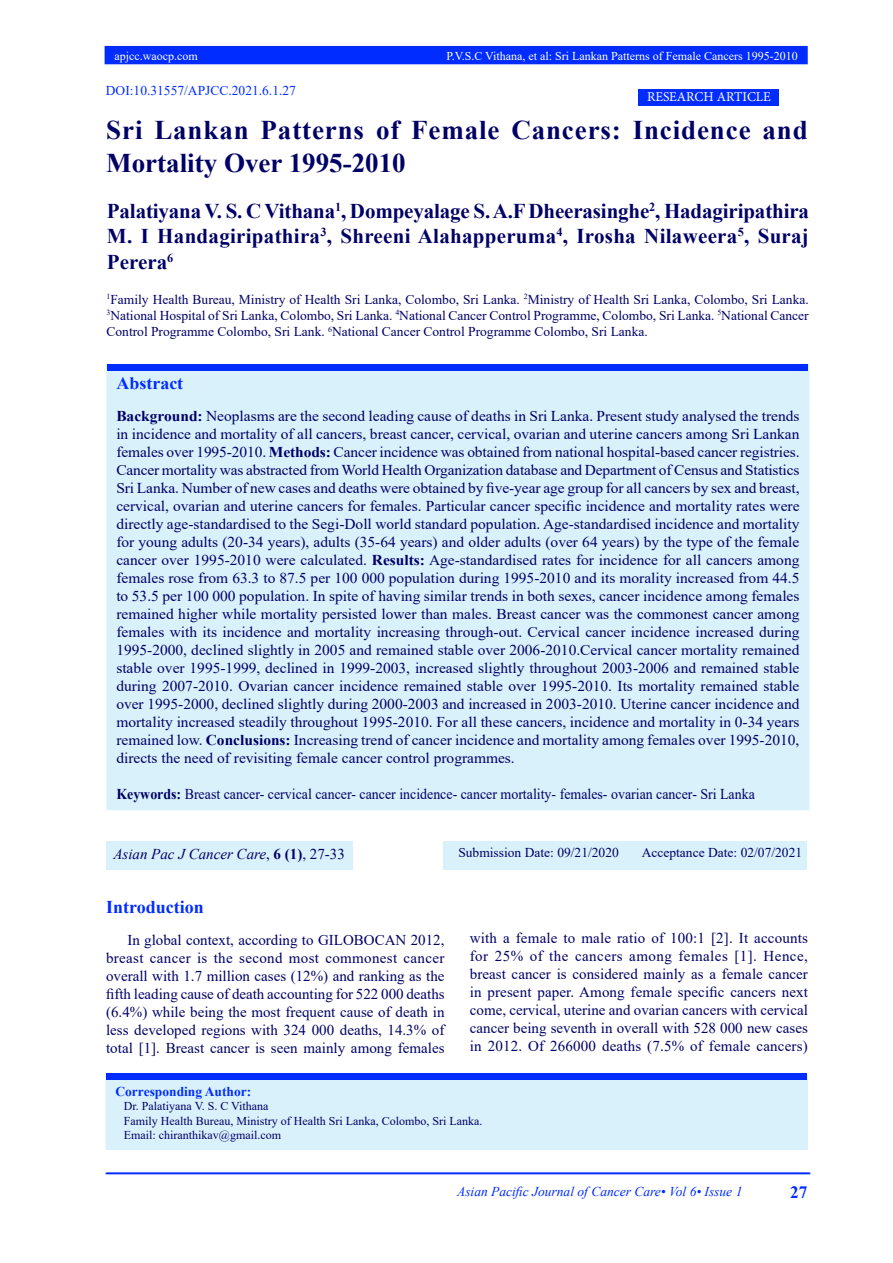
<style>
.page{position:relative;width:893px;height:1263px;background:#fff}
.page>*{position:absolute;margin:0;border:0;box-sizing:border-box;transform-origin:0 0}
.Body_Text_2{font:700 27px/32.4px "Times New Roman";letter-spacing:.03em;color:#006}
.t1{font:700 21px/25.2px "Times New Roman";letter-spacing:.015em;color:#006;text-align:justify}
.t2{font:700 18px "Times New Roman";color:#002cff}
.heading_6{font:700 17.55px "Times New Roman";color:#002cff}
.t3{font:700 17.25px "Times New Roman";color:#002cff}
.t4{font:15px/18px "Times New Roman";color:#006;text-align:justify}
.t5{font:15px "Times New Roman";color:#006;scale:.93 1}
.t6{font:italic 15px "Times New Roman";color:#006}
.t7{font:13.5px/16.2px "Times New Roman";color:#006;text-align:justify}
.t8{font:italic 13.5px "Times New Roman";color:#002cff}
.t9{font:13.5px "Times New Roman";color:#002cff}
.t10{font:700 13.5px "Times New Roman";color:#002cff}
.t11{font:13.5px "Minion Pro";color:#fff}
.t12{font:12px "Times New Roman";color:#006}
.t13{font:12px "Times New Roman";color:#fff}
.s1{font-weight:700}
.s2{font-style:normal}
.s3{font-weight:700;font-style:normal}
</style>
<div class="page">
<div style="left:105px;top:47px;width:702px;height:17px;background:#002cff"></div>
<div style="left:105px;top:46px;width:703px;height:18px;border:2px solid #002cff"></div>
<div style="left:107px;top:364px;width:702px;height:446px;background:#d9f1fb"></div>
<div style="left:107px;top:364px;width:700px;height:6px;background:#002cff"></div>
<div style="left:106px;top:1076px;width:701px;height:73px;background:#d9f1fb"></div>
<div style="left:105px;top:1075px;width:703px;height:75px;border:2px solid #d9f1fb"></div>
<hr style="left:106px;top:1173px;width:704px;height:1px;background:#002cff">
<div style="left:639px;top:89px;width:140px;height:17px;background:#002cff"></div>
<div style="left:106px;top:1073px;width:701px;height:7px;background:#002cff"></div>
<div style="left:106px;top:841px;width:246px;height:29px;background:#d9f1fb"></div>
<div style="left:443px;top:841px;width:363px;height:29px;background:#d9f1fb"></div>
<p class="t13" style="left:115px;top:47px;width:85px">apjcc.waocp.com</p>
<p class="t13" style="left:446px;top:47px;width:353px">P.V.S.C Vithana, et al: Sri Lankan Patterns of Female Cancers 1995-2010</p>
<p class="t9" style="left:106px;top:81px;width:192px">DOI:10.31557/APJCC.2021.6.1.27</p>
<p class="Body_Text_2" style="left:106px;top:113px;width:703px">Sri Lankan Patterns of Female Cancers: Incidence and<br>Mortality Over 1995-2010</p>
<p class="t1" style="left:107px;top:198px;width:704px">Palatiyana V. S. C Vithana<sup>1</sup>, Dompeyalage S. A.F Dheerasinghe<sup>2</sup>, Hadagiripathira M. I Handagiripathira<sup>3</sup>, Shreeni Alahapperuma<sup>4</sup>, Irosha Nilaweera<sup>5</sup>, Suraj Perera<sup>6</sup></p>
<p class="t11" style="left:647px;top:88px;width:125px">RESEARCH ARTICLE</p>
<p class="t7" style="left:107px;top:291px;width:704px"><sup>1</sup>Family Health Bureau, Ministry of Health Sri Lanka, Colombo, Sri Lanka. <sup>2</sup>Ministry of Health Sri Lanka, Colombo, Sri Lanka.<br><sup>3</sup>National Hospital of Sri Lanka, Colombo, Sri Lanka. <sup>4</sup>National Cancer Control Programme, Colombo, Sri Lanka. <sup>5</sup>National Cancer Control Programme Colombo, Sri Lank. <sup>6</sup>National Cancer Control Programme Colombo, Sri Lanka.</p>
<p class="heading_6" style="left:116px;top:370px;width:68px">Abstract</p>
<p class="t4" style="left:116px;top:406px;width:685px"><span class="s1">Background:</span> Neoplasms are the second leading cause of deaths in Sri Lanka. Present study analysed the trends in incidence and mortality of all cancers, breast cancer, cervical, ovarian and uterine cancers among Sri Lankan females over 1995-2010. <span class="s1">Methods:</span> Cancer incidence was obtained from national hospital-based cancer registries.<br>Cancer mortality was abstracted from World Health Organization database and Department of Census and Statistics Sri Lanka. Number of new cases and deaths were obtained by five-year age group for all cancers by sex and breast, cervical, ovarian and uterine cancers for females. Particular cancer specific incidence and mortality rates were directly age-standardised to the Segi-Doll world standard population. Age-standardised incidence and mortality for young adults (20-34 years), adults (35-64 years) and older adults (over 64 years) by the type of the female cancer over 1995-2010 were calculated. <span class="s1">Results:</span> Age-standardised rates for incidence for all cancers among females rose from 63.3 to 87.5 per 100 000 population during 1995-2010 and its morality increased from 44.5 to 53.5 per 100 000 population. In spite of having similar trends in both sexes, cancer incidence among females remained higher while mortality persisted lower than males. Breast cancer was the commonest cancer among females with its incidence and mortality increasing through-out. Cervical cancer incidence increased during 1995-2000, declined slightly in 2005 and remained stable over 2006-2010.Cervical cancer mortality remained stable over 1995-1999, declined in 1999-2003, increased slightly throughout 2003-2006 and remained stable during 2007-2010. Ovarian cancer incidence remained stable over 1995-2010. Its mortality remained stable over 1995-2000, declined slightly during 2000-2003 and increased in 2003-2010. Uterine cancer incidence and mortality increased steadily throughout 1995-2010. For all these cancers, incidence and mortality in 0-34 years remained low. <span class="s1">Conclusions:</span> Increasing trend of cancer incidence and mortality among females over 1995-2010, directs the need of revisiting female cancer control programmes.</p>
<p class="t5" style="left:116px;top:783px;width:688px"><span class="s1">Keywords:</span> Breast cancer- cervical cancer- cancer incidence- cancer mortality- females- ovarian cancer- Sri Lanka</p>
<p class="t6" style="left:113px;top:844px;width:233px">Asian Pac J Cancer Care<span class="s2">,</span> <span class="s3">6 (1)</span><span class="s2">, 27-33</span></p>
<p class="t7" style="left:458px;top:844px;width:162px">Submission Date: 09/21/2020</p>
<p class="t7" style="left:642px;top:844px;width:162px">Acceptance Date: 02/07/2021</p>
<p class="t2" style="left:106px;top:894px;width:99px">Introduction</p>
<p class="t4" style="left:106px;top:931px;width:340px;text-indent:21px">In global context, according to GILOBOCAN 2012, breast cancer is the second most commonest cancer overall with 1.7 million cases (12%) and ranking as the fifth leading cause of death accounting for 522 000 deaths (6.4%) while being the most frequent cause of death in less developed regions with 324 000 deaths, 14.3% of total [1]. Breast cancer is seen mainly among females</p>
<p class="t4" style="left:470px;top:929px;width:340px">with a female to male ratio of 100:1 [2]. It accounts for 25% of the cancers among females [1]. Hence, breast cancer is considered mainly as a female cancer in present paper. Among female specific cancers next come, cervical, uterine and ovarian cancers with cervical cancer being seventh in overall with 528 000 new cases in 2012. Of 266000 deaths (7.5% of female cancers)</p>
<p class="t10" style="left:115px;top:1081px;width:137px">Corresponding Author:</p>
<p class="t12" style="left:124px;top:1097px;width:146px">Dr. Palatiyana V. S. C Vithana</p>
<p class="t12" style="left:124px;top:1112px;width:360px">Family Health Bureau, Ministry of Health Sri Lanka, Colombo, Sri Lanka.</p>
<p class="t12" style="left:124px;top:1126px;width:159px">Email: chiranthikav@gmail.com</p>
<p class="t8" style="left:457px;top:1182px;width:287px">Asian Pacific Journal of Cancer Care• Vol 6• Issue 1</p>
<p class="t3" style="left:790px;top:1180px;width:19px">27</p>
</div>
